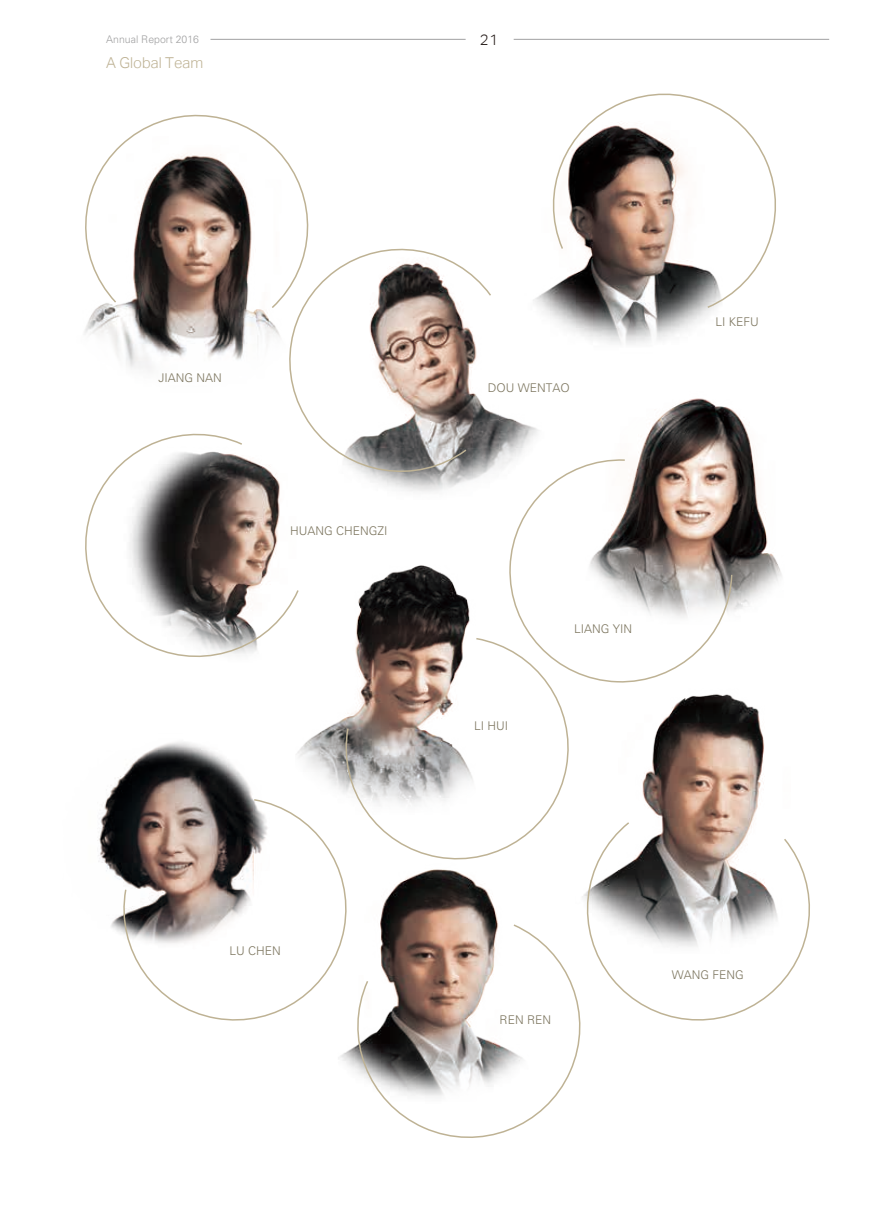
<style>
.page{position:relative;width:893px;height:1212px;background:#fff}
.page>*{position:absolute;margin:0;border:0;box-sizing:border-box;transform-origin:0 0}
.t1{font:300 15px "Aktiv Grotesk";color:#beb294}
.t2{font:300 15px "Aktiv Grotesk";color:#231916}
.t3{font:300 12px "Univers LT Std";color:#7b745d}
.t4{font:300 10.5px "Univers LT Std";color:#a0a0a1}
</style>
<div class="page">
<hr style="left:210px;top:39px;width:256px;height:1px;background:#a0a0a1">
<hr style="left:514px;top:39px;width:315px;height:1px;background:#a0a0a1">
<img style="left:84px;top:310px;width:191px;height:59px">
<img style="left:391px;top:412px;width:148px;height:80px">
<img style="left:296px;top:565px;width:174px;height:221px">
<img style="left:638px;top:398px;width:144px;height:213px">
<img style="left:533px;top:297px;width:181px;height:47px">
<img style="left:97px;top:742px;width:155px;height:187px">
<img style="left:340px;top:869px;width:158px;height:192px">
<img style="left:642px;top:694px;width:122px;height:127px">
<svg style="left:85px;top:114px;width:224px;height:196px"></svg>
<svg style="left:275px;top:235px;width:218px;height:251px"></svg>
<svg style="left:538px;top:93px;width:238px;height:216px"></svg>
<svg style="left:85px;top:419px;width:215px;height:255px"></svg>
<svg style="left:506px;top:458px;width:227px;height:225px"></svg>
<svg style="left:337px;top:637px;width:242px;height:223px"></svg>
<svg style="left:115px;top:798px;width:241px;height:232px"></svg>
<svg style="left:343px;top:923px;width:238px;height:215px"></svg>
<svg style="left:574px;top:821px;width:236px;height:213px"></svg>
<p class="t4" style="left:106px;top:33px;width:94px">Annual Report 2016</p>
<p class="t2" style="left:480px;top:31px;width:20px">21</p>
<p class="t1" style="left:106px;top:54px;width:98px">A Global Team</p>
<p class="t3" style="left:158px;top:371px;width:65px">JIANG NAN</p>
<p class="t3" style="left:290px;top:524px;width:99px">HUANG CHENGZI</p>
<p class="t3" style="left:230px;top:943px;width:53px">LU CHEN</p>
<p class="t3" style="left:488px;top:380px;width:84px">DOU WENTAO</p>
<p class="t3" style="left:715px;top:314px;width:45px">LI KEFU</p>
<p class="t3" style="left:474px;top:718px;width:36px">LI HUI</p>
<p class="t3" style="left:574px;top:621px;width:60px">LIANG YIN</p>
<p class="t3" style="left:500px;top:1013px;width:53px">REN REN</p>
<p class="t3" style="left:672px;top:967px;width:73px">WANG FENG</p>
</div>
